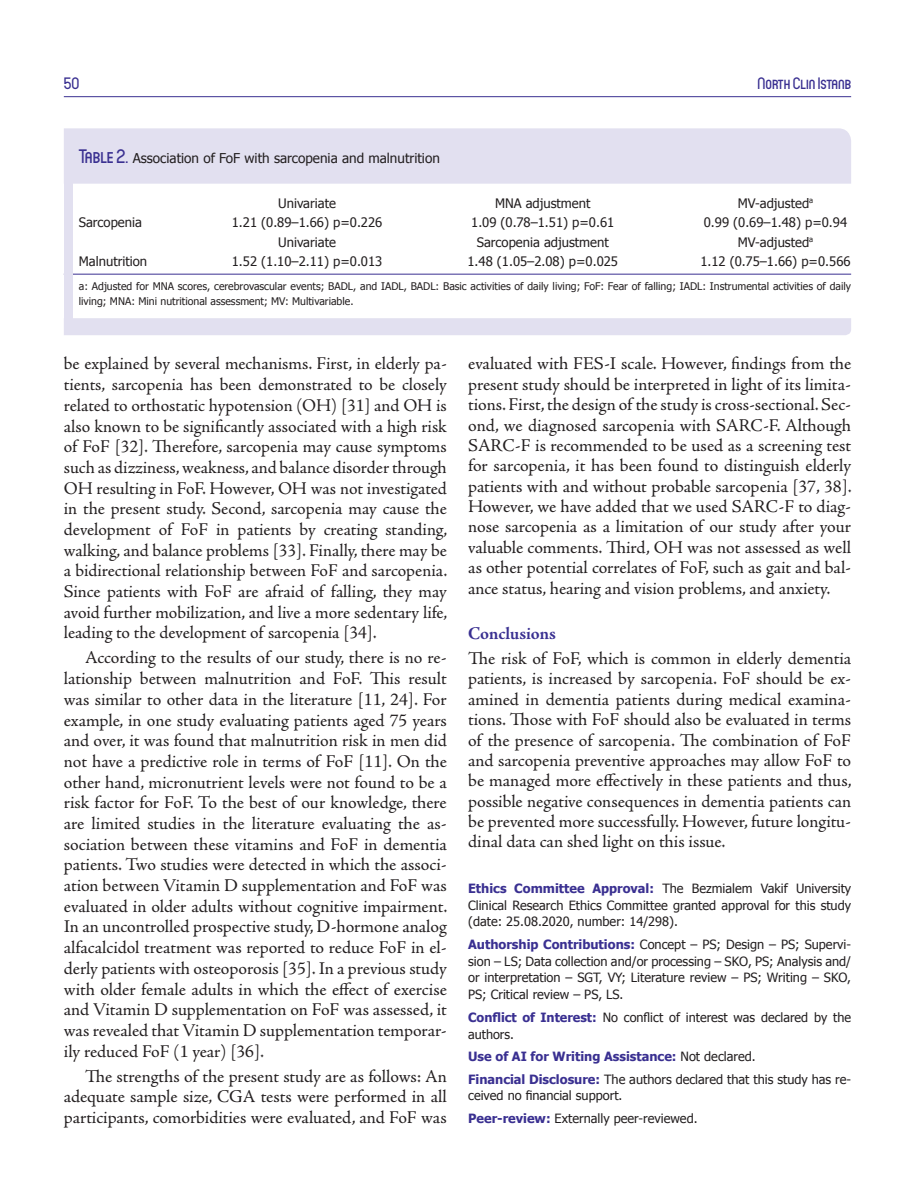
<style>
.page{position:relative;width:915px;height:1191px;background:#fff}
.page>*{position:absolute;margin:0;border:0;box-sizing:border-box;transform-origin:0 0}
._01__Yazı_Metni_NCI{font:18px/20.7px "Adobe Jenson Pro";letter-spacing:-.005em;color:#231f20;text-align:justify}
.Ikinci_Arabaslik{font:700 18px "Adobe Jenson Pro";letter-spacing:-.005em;color:#3a3091}
.t1{font:500 16.5px "Circula";color:#3a3091}
._07__Tablo_Baslik_NC{font:13.5px "Tahoma";color:#231f20}
.t2{font:13.05px "Tahoma";color:#231f20}
._01__Yazı_Metni_NCI-2{font:12.75px/16.6px "Tahoma";color:#231f20;text-align:justify}
._01__Yazı_Metni_NCI-3{font:700 12.75px "Tahoma";color:#3a3091}
.t3{font:10.5px/15px "Tahoma";color:#231f20}
.s1{font-family:"Circula";font-weight:500;font-size:19.5px;color:#3a3091}
.s2{font-weight:700;color:#3a3091}
.s3{font-weight:400;color:#231f20}
</style>
<div class="page">
<hr style="left:64px;top:96px;width:786px;height:1px;background:#3a3091">
<div style="left:64px;top:318px;width:786px;height:17px;background:#e2e0f0"></div>
<div style="left:64px;top:128px;width:786px;height:56px;background:#e2e0f0"></div>
<hr style="left:64px;top:274px;width:786px;height:1px;background:#3a3091">
<div style="left:64px;top:177px;width:8px;height:150px;background:#e2e0f0"></div>
<p class="t1" style="left:64px;top:73px;width:17px">50</p>
<p class="t1" style="left:757px;top:73px;width:95px">North Clin Istanb</p>
<p class="_07__Tablo_Baslik_NC" style="left:79px;top:149px;width:362px"><span class="s1">Table 2.</span> Association of FoF with sarcopenia and malnutrition</p>
<p class="t2" style="left:278px;top:194px;width:59px">Univariate</p>
<p class="t2" style="left:495px;top:194px;width:97px">MNA adjustment</p>
<p class="t2" style="left:737px;top:194px;width:77px">MV-adjusted<sup>a</sup></p>
<p class="t2" style="left:79px;top:214px;width:65px">Sarcopenia</p>
<p class="t2" style="left:232px;top:214px;width:152px">1.21 (0.89–1.66) p=0.226</p>
<p class="t2" style="left:471px;top:214px;width:144px">1.09 (0.78–1.51) p=0.61</p>
<p class="t2" style="left:703px;top:214px;width:145px">0.99 (0.69–1.48) p=0.94</p>
<p class="t2" style="left:278px;top:233px;width:59px">Univariate</p>
<p class="t2" style="left:476px;top:233px;width:133px">Sarcopenia adjustment</p>
<p class="t2" style="left:737px;top:233px;width:77px">MV-adjusted<sup>a</sup></p>
<p class="t2" style="left:79px;top:253px;width:70px">Malnutrition</p>
<p class="t2" style="left:232px;top:253px;width:152px">1.52 (1.10–2.11) p=0.013</p>
<p class="t2" style="left:467px;top:253px;width:152px">1.48 (1.05–2.08) p=0.025</p>
<p class="t2" style="left:700px;top:253px;width:152px">1.12 (0.75–1.66) p=0.566</p>
<p class="t3" style="left:79px;top:278px;width:773px">a: Adjusted for MNA scores, cerebrovascular events; BADL, and IADL, BADL: Basic activities of daily living; FoF: Fear of falling; IADL: Instrumental activities of daily living; MNA: Mini nutritional assessment; MV: Multivariable.</p>
<p class="_01__Yazı_Metni_NCI" style="left:64px;top:354px;width:385px">be explained by several mechanisms. First, in elderly pa&shy;tients, sarcopenia has been demonstrated to be closely related to orthostatic hypotension (OH) [31] and OH is also known to be significantly associated with a high risk of FoF [32]. Therefore, sarcopenia may cause symptoms such as dizziness, weakness, and balance disorder through OH resulting in FoF. However, OH was not investigated in the present study. Second, sarcopenia may cause the development of FoF in patients by creating standing, walking, and balance problems [33]. Finally, there may be a bidirectional relationship between FoF and sarcopenia.<br>Since patients with FoF are afraid of falling, they may avoid further mobilization, and live a more sedentary life, leading to the development of sarcopenia [34].</p>
<p class="_01__Yazı_Metni_NCI" style="left:64px;top:648px;width:385px;text-indent:21px">According to the results of our study, there is no re&shy;lationship between malnutrition and FoF. This result was similar to other data in the literature [11, 24]. For example, in one study evaluating patients aged 75 years and over, it was found that malnutrition risk in men did not have a predictive role in terms of FoF [11]. On the other hand, micronutrient levels were not found to be a risk factor for FoF. To the best of our knowledge, there are limited studies in the literature evaluating the as&shy;sociation between these vitamins and FoF in dementia patients. Two studies were detected in which the associ&shy;ation between Vitamin D supplementation and FoF was evaluated in older adults without cognitive impairment.<br>In an uncontrolled prospective study, D-hormone analog alfacalcidol treatment was reported to reduce FoF in el&shy;derly patients with osteoporosis [35]. In a previous study with older female adults in which the effect of exercise and Vitamin D supplementation on FoF was assessed, it was revealed that Vitamin D supplementation temporar&shy;ily reduced FoF (1 year) [36].</p>
<p class="_01__Yazı_Metni_NCI" style="left:64px;top:1065px;width:384px;text-indent:21px">The strengths of the present study are as follows: An adequate sample size, CGA tests were performed in all participants, comorbidities were evaluated, and FoF was</p>
<p class="_01__Yazı_Metni_NCI" style="left:468px;top:354px;width:385px">evaluated with FES-I scale. However, findings from the present study should be interpreted in light of its limita&shy;tions. First, the design of the study is cross-sectional. Sec&shy;ond, we diagnosed sarcopenia with SARC-F. Although SARC-F is recommended to be used as a screening test for sarcopenia, it has been found to distinguish elderly patients with and without probable sarcopenia [37, 38].<br>However, we have added that we used SARC-F to diag&shy;nose sarcopenia as a limitation of our study after your valuable comments. Third, OH was not assessed as well as other potential correlates of FoF, such as gait and bal&shy;ance status, hearing and vision problems, and anxiety.</p>
<p class="Ikinci_Arabaslik" style="left:468px;top:623px;width:89px">Conclusions</p>
<p class="_01__Yazı_Metni_NCI" style="left:468px;top:648px;width:385px">The risk of FoF, which is common in elderly dementia patients, is increased by sarcopenia. FoF should be ex&shy;amined in dementia patients during medical examina&shy;tions. Those with FoF should also be evaluated in terms of the presence of sarcopenia. The combination of FoF and sarcopenia preventive approaches may allow FoF to be managed more effectively in these patients and thus, possible negative consequences in dementia patients can be prevented more successfully. However, future longitu&shy;dinal data can shed light on this issue.</p>
<p class="_01__Yazı_Metni_NCI-2" style="left:468px;top:879px;width:384px"><span class="s2">Ethics Committee Approval:</span> The Bezmialem Vakif University Clinical Research Ethics Committee granted approval for this study (date: 25.08.2020, number: 14/298).</p>
<p class="_01__Yazı_Metni_NCI-2" style="left:468px;top:935px;width:384px"><span class="s2">Authorship Contributions:</span> Concept – PS; Design – PS; Supervi&shy;sion – LS; Data collection and/or processing – SKO, PS; Analysis and/ or interpretation – SGT, VY; Literature review – PS; Writing – SKO, PS; Critical review – PS, LS.</p>
<p class="_01__Yazı_Metni_NCI-2" style="left:468px;top:1008px;width:384px"><span class="s2">Conflict of Interest:</span> No conflict of interest was declared by the authors.</p>
<p class="_01__Yazı_Metni_NCI-3" style="left:468px;top:1047px;width:289px">Use of AI for Writing Assistance: <span class="s3">Not declared.</span></p>
<p class="_01__Yazı_Metni_NCI-2" style="left:468px;top:1070px;width:384px"><span class="s2">Financial Disclosure:</span> The authors declared that this study has re&shy;ceived no financial support.</p>
<p class="_01__Yazı_Metni_NCI-2" style="left:468px;top:1109px;width:231px"><span class="s2">Peer-review:</span> Externally peer-reviewed.</p>
</div>
